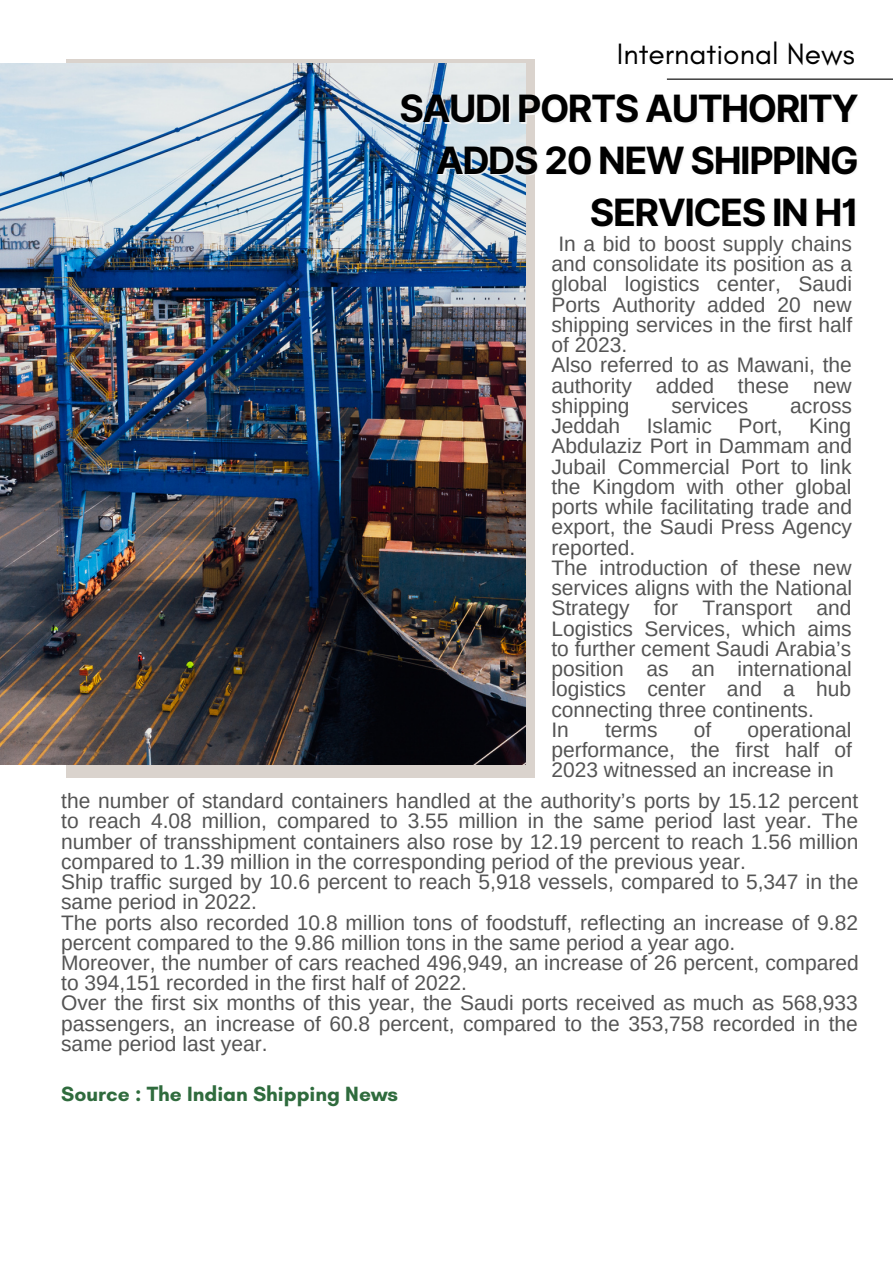
<style>
.page{position:relative;width:893px;height:1264px;background:#fff}
.page>*{position:absolute;margin:0;border:0;box-sizing:border-box;transform-origin:0 0}
.t1{font:700 37.65px/51.8px "Inter";letter-spacing:-.04em;color:#000;text-align:right}
.t2{font:30px "Glacial Indifference";color:#000}
.t3{font:21px/20.2px "Arimo";color:#545454;text-align:justify}
.t4{font:700 21px "Glacial Indifference";color:#2f6b3d}
</style>
<div class="page">
<hr style="left:666px;top:79px;width:226px;height:1px;background:#000">
<div style="left:66px;top:59px;width:468px;height:718px;background:#dad3cd"></div>
<img style="left:0;top:63px;width:525px;height:701px">
<p class="t2" style="left:616px;top:35px;width:239px">International News</p>
<p class="t1" style="left:399px;top:82px;width:461px">SAUDI PORTS AUTHORITY<br>ADDS 20 NEW SHIPPING<br>SERVICES IN H1</p>
<p class="t3" style="left:551px;top:233px;width:302px;text-indent:7px">In a bid to boost supply chains and consolidate its position as a global logistics center, Saudi Ports Authority added 20 new shipping services in the first half of 2023.</p>
<p class="t3" style="left:551px;top:355px;width:302px">Also referred to as Mawani, the authority added these new shipping</p>
<p class="t3" style="left:671px;top:395px;width:78px">services</p>
<p class="t3" style="left:790px;top:395px;width:63px">across</p>
<p class="t3" style="left:551px;top:415px;width:302px;text-indent:258px">King Abdulaziz Port in Dammam and Jubail Commercial Port to link the Kingdom with other global ports while facilitating trade and export, the Saudi Press Agency reported.</p>
<p class="t3" style="left:551px;top:557px;width:302px">The introduction of these new services aligns with the National Strategy for Transport and Logistics Services, which aims to further cement Saudi Arabia’s position as an international logistics center and a hub connecting three continents.</p>
<p class="t3" style="left:551px;top:719px;width:19px">In</p>
<p class="t3" style="left:605px;top:719px;width:54px">terms</p>
<p class="t3" style="left:693px;top:719px;width:19px">of</p>
<p class="t3" style="left:551px;top:415px;width:70px">Jeddah</p>
<p class="t3" style="left:646px;top:415px;width:67px">Islamic</p>
<p class="t3" style="left:738px;top:415px;width:46px">Port,</p>
<p class="t3" style="left:551px;top:719px;width:302px;text-indent:196px">operational performance, the first half of 2023 witnessed an increase in</p>
<p class="t3" style="left:61px;top:790px;width:798px">the number of standard containers handled at the authority’s ports by 15.12 percent to reach 4.08 million, compared to 3.55 million in the same period last year. The number of transshipment containers also rose by 12.19 percent to reach 1.56 million compared to 1.39 million in the corresponding period of the previous year.</p>
<p class="t3" style="left:61px;top:871px;width:798px">Ship traffic surged by 10.6 percent to reach 5,918 vessels, compared to 5,347 in the same period in 2022.</p>
<p class="t3" style="left:61px;top:912px;width:798px">The ports also recorded 10.8 million tons of foodstuff, reflecting an increase of 9.82 percent compared to the 9.86 million tons in the same period a year ago.</p>
<p class="t3" style="left:61px;top:952px;width:799px">Moreover, the number of cars reached 496,949, an increase of 26 percent, compared to 394,151 recorded in the first half of 2022.</p>
<p class="t3" style="left:61px;top:993px;width:798px">Over the first six months of this year, the Saudi ports received as much as 568,933 passengers, an increase of 60.8 percent, compared to the 353,758 recorded in the same period last year.</p>
<p class="t4" style="left:61px;top:1080px;width:338px">Source : The Indian Shipping News</p>
</div>
